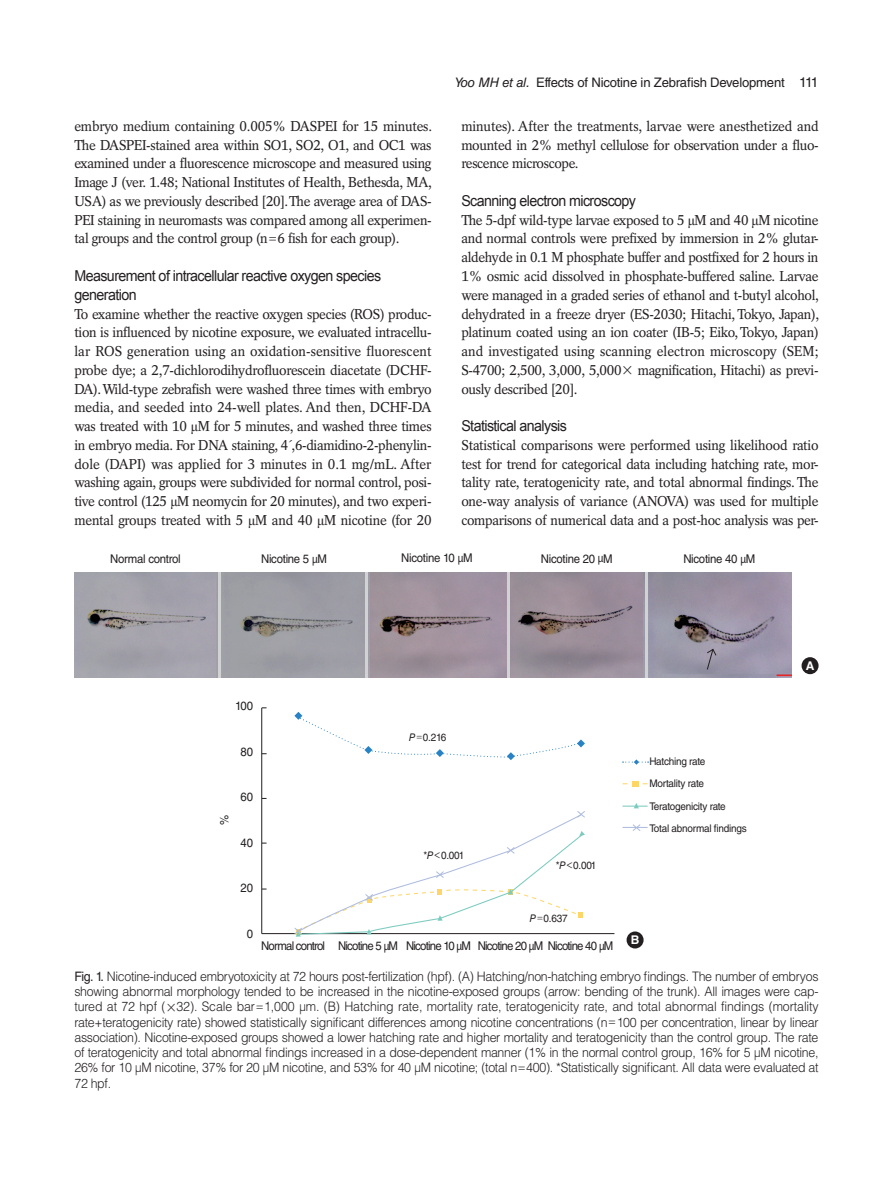
<style>
.page{position:relative;width:893px;height:1191px;background:#fff}
.page>*{position:absolute;margin:0;border:0;box-sizing:border-box;transform-origin:0 0}
.본문_중제목{font:15px/18.8px "Arial";letter-spacing:-.04em;color:#231f20;scale:.95 1}
.본문_0{font:14.25px/18.8px "Rotation LT Std";letter-spacing:-.025em;color:#231f20;text-align:justify;scale:.95 1}
.본문{font:14.25px/18.8px "Rotation LT Std";letter-spacing:-.025em;color:#231f20;text-align:justify;scale:.95 1}
.표_그림_설명{font:300 13.05px/15.3px "Helvetica LT Std";letter-spacing:-.025em;color:#231f20;text-align:justify;scale:.95 1}
.t1{font:13.05px "Helvetica LT Std";letter-spacing:-.015em;color:#231f20}
.그림_지문8pt{font:12px "Helvetica LT Std";letter-spacing:-.035em;color:#231f20;scale:.95 1}
.그림_지문8pt-2{font:12px "Helvetica LT Std";letter-spacing:-.07em;color:#231f20;scale:.95 1}
.t2{font:700 12px "Helvetica LT Std";color:#fff}
.그림_지문8pt-3{font:10.5px "Helvetica LT Std";letter-spacing:-.025em;color:#231f20;scale:.95 1}
.s1{font-family:"Dotum"}
.s2{font-family:"Times New Roman"}
.s3{font-style:italic}
.s4{font-size:13.8px}
.s5{font-family:"Rotis Semi Sans Std";font-size:12.9px}
.s6{font-weight:400}
.s7{font-family:"Dotum";font-weight:400}
.s8{font-family:"DIN Pro";font-size:13.95px}
</style>
<div class="page">
<hr style="left:262px;top:933px;width:352px;height:1px;background:#231f20">
<hr style="left:261px;top:707px;width:1px;height:226px;background:#231f20">
<div style="left:627px;top:931px;width:17px;height:17px;background:#231f20;border-radius:50%"></div>
<svg style="left:294px;top:712px;width:291px;height:48px"></svg>
<svg style="left:622px;top:759px;width:27px;height:5px"></svg>
<svg style="left:622px;top:803px;width:26px;height:5px"></svg>
<svg style="left:622px;top:781px;width:26px;height:6px"></svg>
<svg style="left:294px;top:811px;width:292px;height:125px"></svg>
<svg style="left:622px;top:824px;width:26px;height:7px"></svg>
<svg style="left:217px;top:572px;width:432px;height:105px;background:#bfbfc4"></svg>
<img style="left:649px;top:572px;width:142px;height:105px">
<img style="left:510px;top:572px;width:134px;height:105px">
<img style="left:369px;top:572px;width:137px;height:105px">
<img style="left:222px;top:572px;width:143px;height:105px">
<img style="left:74px;top:572px;width:143px;height:105px">
<svg style="left:707px;top:649px;width:10px;height:21px"></svg>
<div style="left:801px;top:657px;width:18px;height:17px;background:#231f20;border-radius:50%"></div>
<p class="본문" style="left:74px;top:117px;width:378px">embryo medium containing 0.005% DASPEI for 15 minutes.<br>The DASPEI-stained area within SO1, SO2, O1, and OC1 was examined under a fluorescence microscope and measured using Image J (ver. 1.48; National Institutes of Health, Bethesda, MA, USA) as we previously described [20]. The average area of DAS-PEI staining in neuromasts was compared among all experimen&shy;tal groups and the control group (n<span class="s1">=</span>6 fish for each group).</p>
<p class="본문_중제목" style="left:74px;top:266px;width:324px">Measurement of intracellular reactive oxygen species generation</p>
<p class="본문_0" style="left:74px;top:304px;width:378px">To examine whether the reactive oxygen species (ROS) produc&shy;tion is influenced by nicotine exposure, we evaluated intracellu&shy;lar ROS generation using an oxidation-sensitive fluorescent probe dye; a 2,7-dichlorodihydrofluorescein diacetate (DCHF-DA). Wild-type zebrafish were washed three times with embryo media, and seeded into 24-well plates. And then, DCHF-DA was treated with 10 <span class="s2">μ</span>M for 5 minutes, and washed three times in embryo media. For DNA staining, 4´,6-diamidino-2-phenylin&shy;dole (DAPI) was applied for 3 minutes in 0.1 mg/mL. After washing again, groups were subdivided for normal control, posi&shy;tive control (125 <span class="s2">μ</span>M neomycin for 20 minutes), and two experi&shy;mental groups treated with 5 <span class="s2">μ</span>M and 40 <span class="s2">μ</span>M nicotine (for 20</p>
<p class="t1" style="left:455px;top:75px;width:365px"><span class="s3">Yoo MH et al.</span> Effects of Nicotine in Zebrafish Development <span class="s4">111</span></p>
<p class="본문_0" style="left:461px;top:117px;width:378px">minutes). After the treatments, larvae were anesthetized and mounted in 2% methyl cellulose for observation under a fluo&shy;rescence microscope.</p>
<p class="본문_중제목" style="left:461px;top:191px;width:185px">Scanning electron microscopy</p>
<p class="본문_0" style="left:461px;top:210px;width:378px">The 5-dpf wild-type larvae exposed to 5 <span class="s2">μ</span>M and 40 <span class="s2">μ</span>M nicotine and normal controls were prefixed by immersion in 2% glutar&shy;aldehyde in 0.1 M phosphate buffer and postfixed for 2 hours in 1% osmic acid dissolved in phosphate-buffered saline. Larvae were managed in a graded series of ethanol and t-butyl alcohol, dehydrated in a freeze dryer (ES-2030; Hitachi, Tokyo, Japan), platinum coated using an ion coater (IB-5; Eiko, Tokyo, Japan) and investigated using scanning electron microscopy (SEM; S-4700; 2,500, 3,000, 5,000<span class="s1">×</span> magnification, Hitachi) as previ&shy;ously described [20].</p>
<p class="본문_중제목" style="left:461px;top:416px;width:113px">Statistical analysis</p>
<p class="본문_0" style="left:461px;top:435px;width:378px">Statistical comparisons were performed using likelihood ratio test for trend for categorical data including hatching rate, mor&shy;tality rate, teratogenicity rate, and total abnormal findings. The one-way analysis of variance (ANOVA) was used for multiple comparisons of numerical data and a post-hoc analysis was per-</p>
<p class="그림_지문8pt" style="left:110px;top:552px;width:76px">Normal control</p>
<p class="그림_지문8pt" style="left:261px;top:552px;width:71px">Nicotine 5 <span class="s5">μ</span>M</p>
<p class="그림_지문8pt" style="left:401px;top:551px;width:77px">Nicotine 10 <span class="s5">μ</span>M</p>
<p class="그림_지문8pt" style="left:541px;top:551px;width:77px">Nicotine 20 <span class="s5">μ</span>M</p>
<p class="그림_지문8pt" style="left:683px;top:551px;width:77px">Nicotine 40 <span class="s5">μ</span>M</p>
<p class="그림_지문8pt" style="left:235px;top:699px;width:20px">100</p>
<p class="그림_지문8pt" style="left:241px;top:745px;width:15px">80</p>
<p class="그림_지문8pt" style="left:241px;top:790px;width:15px">60</p>
<p class="그림_지문8pt" style="left:241px;top:835px;width:15px">40</p>
<p class="그림_지문8pt" style="left:241px;top:881px;width:15px">20</p>
<p class="그림_지문8pt" style="left:247px;top:926px;width:8px">0</p>
<p class="그림_지문8pt" style="left:217px;top:825px;width:12px;rotate:-90deg">%</p>
<p class="그림_지문8pt-3" style="left:409px;top:731px;width:41px"><span class="s3">P</span><span class="s1">=</span>0.216</p>
<p class="그림_지문8pt-3" style="left:423px;top:849px;width:44px">*<span class="s3">P</span><span class="s1">&lt;</span>0.001</p>
<p class="그림_지문8pt-3" style="left:556px;top:859px;width:44px">*<span class="s3">P</span><span class="s1">&lt;</span>0.001</p>
<p class="그림_지문8pt-3" style="left:530px;top:912px;width:41px"><span class="s3">P</span><span class="s1">=</span>0.637</p>
<p class="그림_지문8pt-2" style="left:261px;top:938px;width:372px">Normal control Nicotine 5 <span class="s5">μ</span>M Nicotine 10 <span class="s5">μ</span>M Nicotine 20 <span class="s5">μ</span>M Nicotine 40 <span class="s5">μ</span>M</p>
<p class="그림_지문8pt-3" style="left:649px;top:755px;width:60px">Hatching rate</p>
<p class="그림_지문8pt-3" style="left:649px;top:777px;width:59px">Mortality rate</p>
<p class="그림_지문8pt-3" style="left:649px;top:799px;width:82px">Teratogenicity rate</p>
<p class="그림_지문8pt-3" style="left:649px;top:821px;width:104px">Total abnormal findings</p>
<p class="t2" style="left:631px;top:932px;width:10px">B</p>
<p class="t2" style="left:806px;top:658px;width:10px">A</p>
<p class="표_그림_설명" style="left:74px;top:968px;width:785px"><span class="s6">Fig. 1.</span> Nicotine-induced embryotoxicity at 72 hours post-fertilization (hpf). (A) Hatching/non-hatching embryo findings. The number of embryos showing abnormal morphology tended to be increased in the nicotine-exposed groups (arrow: bending of the trunk). All images were cap&shy;tured at 72 hpf (<span class="s7">×</span>32). Scale bar<span class="s7">=</span>1,000 <span class="s8">μ</span>m. (B) Hatching rate, mortality rate, teratogenicity rate, and total abnormal findings (mortality rate+teratogenicity rate) showed statistically significant differences among nicotine concentrations (n<span class="s7">=</span>100 per concentration, linear by linear association). Nicotine-exposed groups showed a lower hatching rate and higher mortality and teratogenicity than the control group. The rate of teratogenicity and total abnormal findings increased in a dose-dependent manner (1% in the normal control group, 16% for 5 <span class="s8">μ</span>M nicotine, 26% for 10 <span class="s8">μ</span>M nicotine, 37% for 20 <span class="s8">μ</span>M nicotine, and 53% for 40 <span class="s8">μ</span>M nicotine; (total n<span class="s7">=</span>400). *Statistically significant. All data were evaluated at 72 hpf.</p>
</div>
